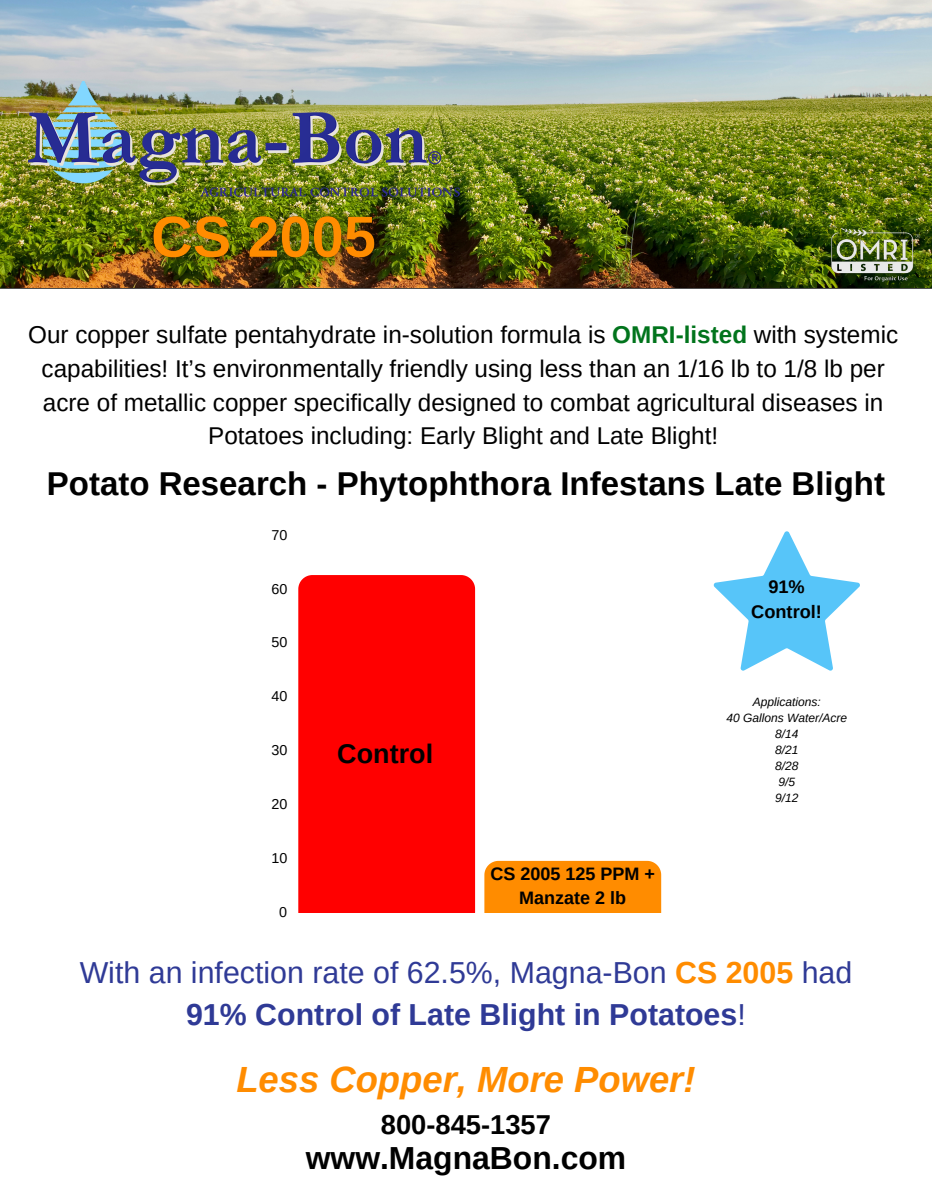
<style>
.page{position:relative;width:932px;height:1202px;background:#fff}
.page>*{position:absolute;margin:0;border:0;box-sizing:border-box;transform-origin:0 0}
.t1{font:italic 700 36.45px "Arimo";color:#ff8c00}
.t2{font:700 33px "Arimo";color:#000}
.t3{font:700 31.8px "Arimo";color:#000}
.t4{font:30.3px/42.2px "Arimo";color:#2f3a96;text-align:center}
.t5{font:700 27.3px "Arimo";color:#000}
.t6{font:700 27px "Arimo";color:#000}
.t7{font:24.3px/33.8px "Arimo";color:#000;text-align:center}
.t8{font:700 18.15px "Arimo";color:#000}
.t9{font:700 18px/24.8px "Arimo";color:#000;text-align:center}
.t10{font:14.25px "Arimo";color:#000}
.t11{font:italic 12px "Arimo";color:#000}
.s1{font-weight:700;color:#01741c}
.s2{font-weight:700;color:#ff8c00}
.s3{font-weight:700}
</style>
<div class="page">
<hr style="left:0;top:287px;width:932px;height:2px;background:#000">
<svg style="left:713px;top:531px;width:147px;height:139px"></svg>
<img style="left:0;top:0;width:931px;height:288px">
<img style="left:129px;top:203px;width:272px;height:82px">
<img style="left:28px;top:82px;width:438px;height:121px">
<div style="left:298px;top:575px;width:177px;height:337px;background:#f00"></div>
<div style="left:484px;top:861px;width:177px;height:51px;background:#ff8c00"></div>
<img style="left:822px;top:220px;width:103px;height:67px">
<h2 class="t7" style="left:28px;top:318px;width:871px">Our copper sulfate pentahydrate in-solution formula is <span class="s1">OMRI-listed</span> with systemic capabilities! It’s environmentally friendly using less than an 1/16 lb to 1/8 lb per acre of metallic copper specifically designed to combat agricultural diseases in Potatoes including: Early Blight and Late Blight!</h2>
<h6 class="t2" style="left:47px;top:464px;width:839px">Potato Research - Phytophthora Infestans Late Blight</h6>
<p class="t10" style="left:271px;top:526px;width:17px">70</p>
<p class="t10" style="left:271px;top:580px;width:17px">60</p>
<p class="t10" style="left:271px;top:634px;width:17px">50</p>
<p class="t10" style="left:271px;top:688px;width:17px">40</p>
<p class="t10" style="left:271px;top:742px;width:17px">30</p>
<p class="t10" style="left:271px;top:796px;width:17px">20</p>
<p class="t10" style="left:271px;top:850px;width:17px">10</p>
<p class="t10" style="left:279px;top:904px;width:9px">0</p>
<p class="t6" style="left:337px;top:738px;width:97px">Control</p>
<p class="t9" style="left:490px;top:861px;width:166px">CS 2005 125 PPM +<br>Manzate 2 lb</p>
<p class="t8" style="left:768px;top:576px;width:38px">91%</p>
<p class="t8" style="left:751px;top:601px;width:72px">Control!</p>
<p class="t11" style="left:752px;top:695px;width:69px">Applications:</p>
<p class="t11" style="left:726px;top:711px;width:122px">40 Gallons Water/Acre</p>
<p class="t11" style="left:775px;top:727px;width:25px">8/14</p>
<h4 class="t11" style="left:775px;top:743px;width:25px">8/21</h4>
<h2 class="t11" style="left:775px;top:759px;width:25px">8/28</h2>
<h5 class="t11" style="left:778px;top:775px;width:18px">9/5</h5>
<h3 class="t11" style="left:775px;top:791px;width:25px">9/12</h3>
<h5 class="t4" style="left:80px;top:951px;width:774px">With an infection rate of 62.5%, Magna-Bon <span class="s2">CS 2005</span> had<br><span class="s3">91% Control of Late Blight in Potatoes</span>!</h5>
<p class="t1" style="left:236px;top:1059px;width:461px">Less Copper, More Power!</p>
<p class="t5" style="left:381px;top:1109px;width:172px">800-845-1357</p>
<p class="t3" style="left:306px;top:1139px;width:322px">www.MagnaBon.com</p>
</div>
